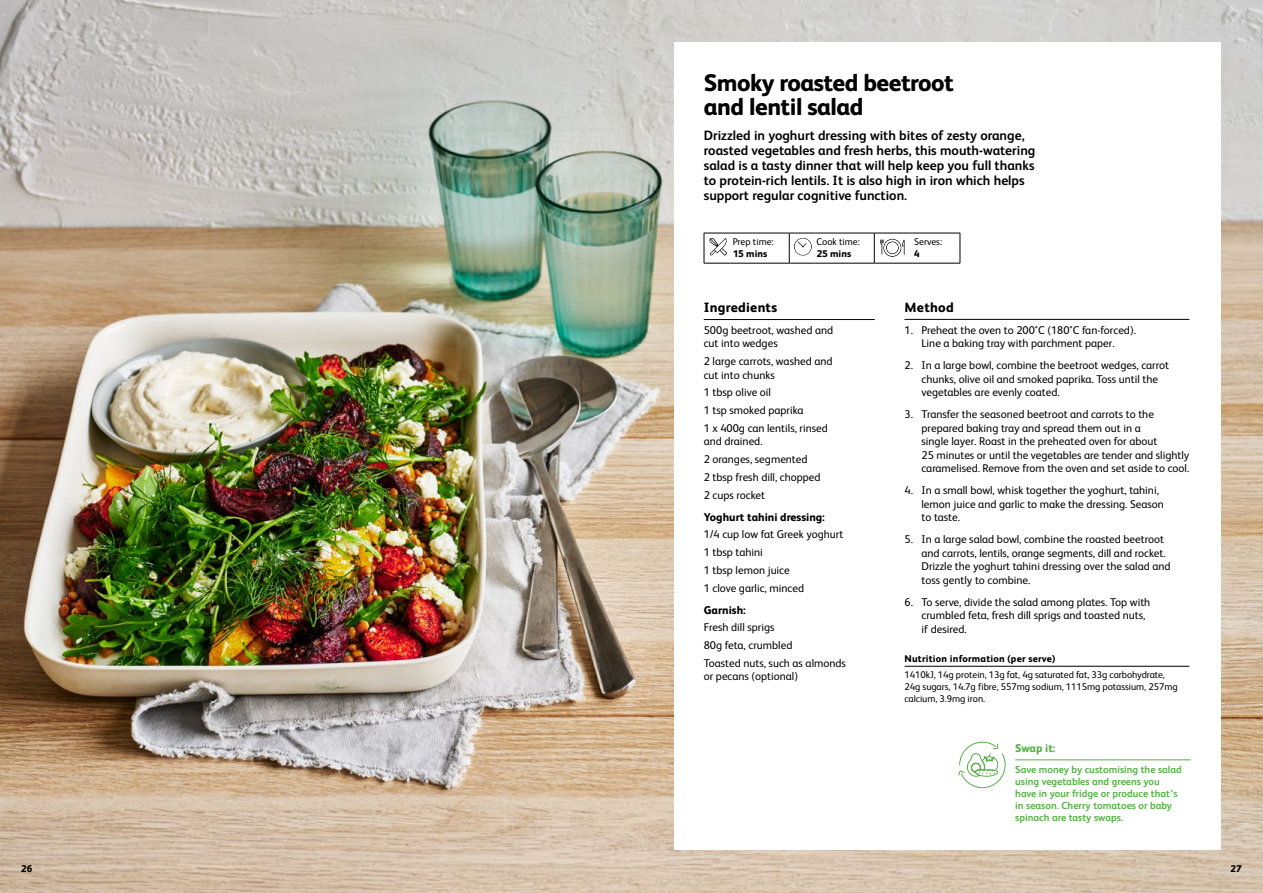
<style>
.page{position:relative;width:1263px;height:893px;background:#fff}
.page>*{position:absolute;margin:0;border:0;box-sizing:border-box;transform-origin:0 0}
.t1{font:800 24px/24px "FS Albert";letter-spacing:-.02em;color:#000}
.t2{font:700 13.5px/15px "FS Albert";color:#000}
.t3{font:800 13.5px "FS Albert";letter-spacing:.02em;color:#000}
.t4{font:11.25px/13.5px "FS Albert";color:#000}
.t5{font:800 11.25px "FS Albert";color:#000}
.t6{font:800 11.25px "FS Albert";letter-spacing:-.01em;color:#56b146}
.t7{font:700 10.2px/12px "FS Albert";color:#56b146}
.t8{font:9.75px/12px "FS Albert";letter-spacing:-.005em;color:#000}
.t9{font:800 9.75px "FS Albert";letter-spacing:.02em;color:#000}
</style>
<div class="page">
<img style="left:0;top:0;width:1263px;height:893px">
<div style="left:674px;top:43px;width:546px;height:807px;background:#fff"></div>
<hr style="left:704px;top:319px;width:171px;height:1px;background:#000">
<hr style="left:904px;top:319px;width:285px;height:1px;background:#000">
<hr style="left:904px;top:666px;width:285px;height:1px;background:#000">
<hr style="left:1015px;top:760px;width:176px;height:1px;background:#56b146">
<svg style="left:958px;top:742px;width:47px;height:46px"></svg>
<hr style="left:730px;top:233px;width:59px;height:1px;background:#000">
<hr style="left:814px;top:233px;width:60px;height:1px;background:#000">
<hr style="left:874px;top:233px;width:38px;height:1px;background:#000">
<hr style="left:912px;top:233px;width:48px;height:1px;background:#000">
<svg style="left:960px;top:233px;width:1px;height:30px"></svg>
<hr style="left:730px;top:263px;width:59px;height:1px;background:#000">
<hr style="left:814px;top:263px;width:60px;height:1px;background:#000">
<hr style="left:874px;top:263px;width:38px;height:1px;background:#000">
<hr style="left:912px;top:263px;width:48px;height:1px;background:#000">
<svg style="left:704px;top:233px;width:26px;height:31px"></svg>
<svg style="left:789px;top:233px;width:25px;height:31px"></svg>
<svg style="left:874px;top:233px;width:30px;height:30px"></svg>
<div style="left:887px;top:242px;width:11px;height:11px;background:#fff;border-radius:50%"></div>
<h1 class="t1" style="left:704px;top:70px;width:252px">Smoky roasted beetroot and lentil salad</h1>
<p class="t2" style="left:704px;top:128px;width:333px">Drizzled in yoghurt dressing with bites of zesty orange, roasted vegetables and fresh herbs, this mouth-watering salad is a tasty dinner that will help keep you full thanks to protein-rich lentils. It is also high in iron which helps support regular cognitive function.</p>
<p class="t8" style="left:733px;top:235px;width:42px">Prep time:</p>
<p class="t8" style="left:817px;top:235px;width:45px">Cook time:</p>
<p class="t8" style="left:914px;top:235px;width:29px">Serves:</p>
<p class="t9" style="left:733px;top:247px;width:36px">15 mins</p>
<p class="t9" style="left:817px;top:247px;width:36px">25 mins</p>
<p class="t9" style="left:914px;top:247px;width:7px">4</p>
<p class="t3" style="left:704px;top:299px;width:75px">Ingredients</p>
<p class="t4" style="left:704px;top:323px;width:131px">500g beetroot, washed and cut into wedges</p>
<p class="t4" style="left:704px;top:354px;width:130px">2 large carrots, washed and cut into chunks</p>
<p class="t4" style="left:704px;top:384px;width:126px;line-height:17.7px">1 tbsp olive oil<br>1 tsp smoked paprika<br>1 x 400g can lentils, rinsed</p>
<p class="t4" style="left:704px;top:433px;width:118px;line-height:17.7px">and drained.<br>2 oranges, segmented<br>2 tbsp fresh dill, chopped<br>2 cups rocket</p>
<p class="t5" style="left:704px;top:510px;width:123px">Yoghurt tahini dressing:</p>
<p class="t4" style="left:704px;top:526px;width:141px;line-height:17.7px">1/4 cup low fat Greek yoghurt<br>1 tbsp tahini<br>1 tbsp lemon juice<br>1 clove garlic, minced</p>
<p class="t5" style="left:704px;top:603px;width:44px">Garnish:</p>
<p class="t4" style="left:704px;top:619px;width:144px;line-height:17.7px">Fresh dill sprigs<br>80g feta, crumbled<br>Toasted nuts, such as almonds</p>
<p class="t4" style="left:704px;top:670px;width:96px">or pecans (optional)</p>
<p class="t3" style="left:904px;top:299px;width:51px">Method</p>
<p class="t4" style="left:904px;top:323px;width:233px;text-align:center">1. Preheat the oven to 200°C (180°C fan-forced).<br>Line a baking tray with parchment paper.</p>
<p class="t4" style="left:921px;top:359px;width:249px;text-indent:-17px">2. In a large bowl, combine the beetroot wedges, carrot chunks, olive oil and smoked paprika. Toss until the vegetables are evenly coated.</p>
<p class="t4" style="left:921px;top:408px;width:269px;text-indent:-17px">3. Transfer the seasoned beetroot and carrots to the prepared baking tray and spread them out in a<br>single layer. Roast in the preheated oven for about<br>25 minutes or until the vegetables are tender and slightly caramelised. Remove from the oven and set aside to cool.</p>
<p class="t4" style="left:921px;top:484px;width:244px;text-indent:-17px">4. In a small bowl, whisk together the yoghurt, tahini, lemon juice and garlic to make the dressing. Season to taste.</p>
<p class="t4" style="left:921px;top:533px;width:251px;text-indent:-17px">5. In a large salad bowl, combine the roasted beetroot and carrots, lentils, orange segments, dill and rocket.<br>Drizzle the yoghurt tahini dressing over the salad and toss gently to combine.</p>
<p class="t4" style="left:921px;top:595px;width:230px;text-indent:-17px">6. To serve, divide the salad among plates. Top with crumbled feta, fresh dill sprigs and toasted nuts, if desired.</p>
<p class="t9" style="left:904px;top:653px;width:152px">Nutrition information (per serve)</p>
<p class="t8" style="left:904px;top:669px;width:275px">1410kJ, 14g protein, 13g fat, 4g saturated fat, 33g carbohydrate,<br>24g sugars, 14.7g fibre, 557mg sodium, 1115mg potassium, 257mg calcium, 3.9mg iron.</p>
<p class="t6" style="left:1015px;top:742px;width:42px">Swap it:</p>
<p class="t7" style="left:1015px;top:763px;width:168px">Save money by customising the salad using vegetables and greens you have in your fridge or produce that’s in season. Cherry tomatoes or baby spinach are tasty swaps.</p>
<p class="t9" style="left:21px;top:863px;width:13px">26</p>
<p class="t9" style="left:1230px;top:863px;width:13px">27</p>
</div>
